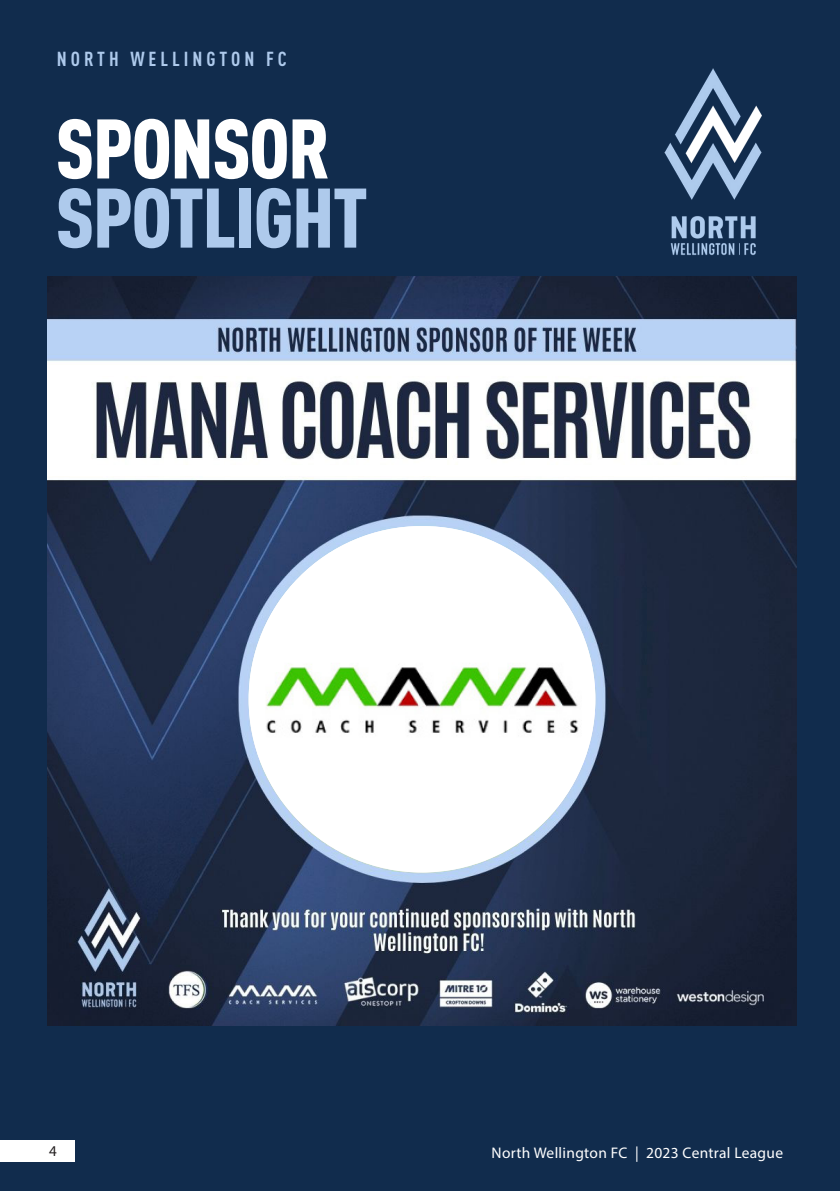
<style>
.page{position:relative;width:840px;height:1191px;background:#fff}
.page>*{position:absolute;margin:0;border:0;box-sizing:border-box;transform-origin:0 0}
.t1{font:900 condensed 83px/69.2px "DIN Pro";letter-spacing:-.02em;color:#aecaec}
.t2{font:700 condensed 20px "DIN Pro";letter-spacing:.2em;color:#aecaec}
.t3{font:15.4px "Myriad Pro";letter-spacing:.02em;color:#fff}
.t4{font:15px "Myriad Pro";color:#231f20}
.s1{color:#fff}
</style>
<div class="page">
<div style="left:0;top:0;width:839px;height:1191px;background:#112c4d"></div>
<div style="left:0;top:1140px;width:74px;height:21px;background:#fff"></div>
<img style="left:664px;top:68px;width:98px;height:188px">
<img style="left:47px;top:276px;width:749px;height:749px">
<img style="left:248px;top:526px;width:347px;height:346px;border-radius:173px">
<p class="t2" style="left:57px;top:44px;width:231px">NORTH WELLINGTON FC</p>
<p class="t1" style="left:56px;top:107px;width:313px"><span class="s1">SPONSOR<br></span>SPOTLIGHT</p>
<p class="t4" style="left:49px;top:1141px;width:9px">4</p>
<p class="t3" style="left:491px;top:1143px;width:148px">North Wellington FC |</p>
<p class="t3" style="left:645px;top:1143px;width:138px">2023 Central League</p>
</div>
